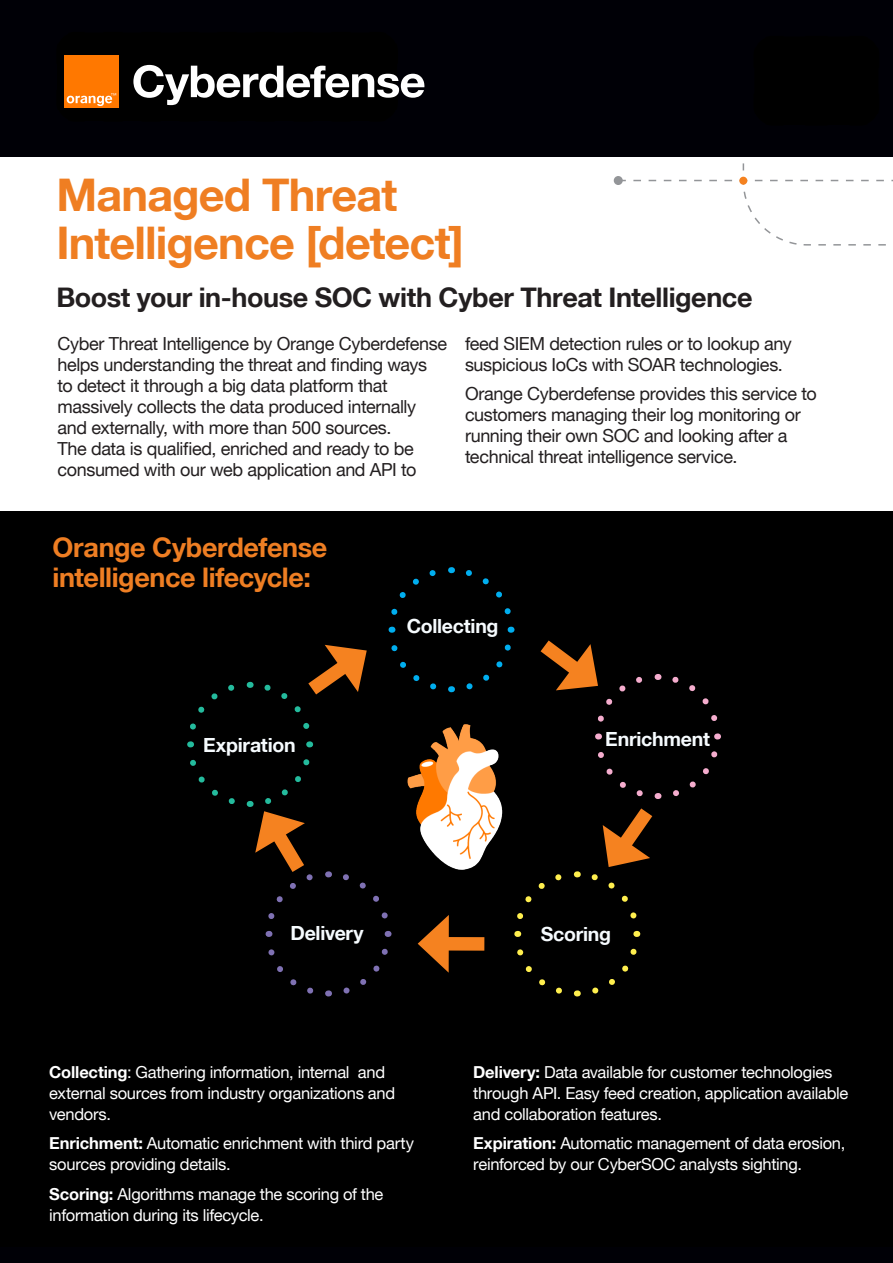
<style>
.page{position:relative;width:893px;height:1263px;background:#fff}
.page>*{position:absolute;margin:0;border:0;box-sizing:border-box;transform-origin:0 0}
.H1_black{font:700 45px/48px "Helvetica Neue";letter-spacing:-.02em;color:#ef7e22}
.H1_black-2{font:700 27px "Helvetica Neue";letter-spacing:-.015em;color:#231f20}
.H1_black-3{font:700 27px/30px "Helvetica Neue";letter-spacing:-.015em;color:#ee7e23}
.Title_orange{font:700 19.5px "Helvetica Neue";letter-spacing:-.01em;color:#f6fbfe}
.Body{font:18px/21px "Helvetica Neue";letter-spacing:-.02em;color:#231f20}
.Body-2{font:16.5px/21px "Helvetica Neue";letter-spacing:-.02em;color:#fff}
.s1{font-weight:700}
</style>
<div class="page">
<div style="left:0;top:1242px;width:893px;height:21px;background:#000006"></div>
<div style="left:614px;top:176px;width:9px;height:9px;background:#939598;border-radius:50%"></div>
<div style="left:0;top:511px;width:893px;height:736px;background:#000"></div>
<svg style="left:451px;top:567px;width:60px;height:48px"></svg>
<svg style="left:388px;top:570px;width:48px;height:63px"></svg>
<svg style="left:466px;top:627px;width:255px;height:370px"></svg>
<div style="left:437px;top:937px;width:47px;height:14px;background:#f58220"></div>
<svg style="left:187px;top:644px;width:265px;height:353px"></svg>
<img style="left:353px;top:691px;width:213px;height:213px">
<div style="left:0;top:0;width:893px;height:156px;background:#000006"></div>
<svg style="left:64px;top:55px;width:360px;height:53px"></svg>
<svg style="left:618px;top:156px;width:275px;height:90px"></svg>
<p class="H1_black" style="left:56px;top:170px;width:409px">Managed Threat<br>Intelligence [detect]</p>
<p class="H1_black-2" style="left:56px;top:281px;width:698px">Boost your in-house SOC with Cyber Threat Intelligence</p>
<p class="Body" style="left:57px;top:333px;width:391px">Cyber Threat Intelligence by Orange Cyberdefense helps understanding the threat and finding ways<br>to detect it through a big data platform that massively collects the data produced internally and externally, with more than 500 sources.<br>The data is qualified, enriched and ready to be consumed with our web application and API to</p>
<p class="Body" style="left:465px;top:333px;width:328px">feed SIEM detection rules or to lookup any suspicious IoCs with SOAR technologies.</p>
<p class="Body" style="left:465px;top:383px;width:353px">Orange Cyberdefense provides this service to customers managing their log monitoring or running their own SOC and looking after a technical threat intelligence service.</p>
<p class="H1_black-3" style="left:52px;top:531px;width:276px">Orange Cyberdefense intelligence lifecycle:</p>
<p class="Title_orange" style="left:203px;top:733px;width:94px">Expiration</p>
<p class="Title_orange" style="left:407px;top:614px;width:93px">Collecting</p>
<p class="Title_orange" style="left:605px;top:726px;width:106px">Enrichment</p>
<p class="Title_orange" style="left:290px;top:921px;width:75px">Delivery</p>
<p class="Title_orange" style="left:541px;top:922px;width:72px">Scoring</p>
<p class="Body-2" style="left:49px;top:1061px;width:347px"><span class="s1">Collecting</span>: Gathering information, internal and external sources from industry organizations and vendors.</p>
<p class="Body-2" style="left:49px;top:1133px;width:366px"><span class="s1">Enrichment:</span> Automatic enrichment with third party sources providing details.</p>
<p class="Body-2" style="left:49px;top:1183px;width:336px"><span class="s1">Scoring:</span> Algorithms manage the scoring of the information during its lifecycle.</p>
<p class="Body-2" style="left:473px;top:1061px;width:377px"><span class="s1">Delivery:</span> Data available for customer technologies through API. Easy feed creation, application available and collaboration features.</p>
<p class="Body-2" style="left:473px;top:1133px;width:374px"><span class="s1">Expiration:</span> Automatic management of data erosion, reinforced by our CyberSOC analysts sighting.</p>
</div>
